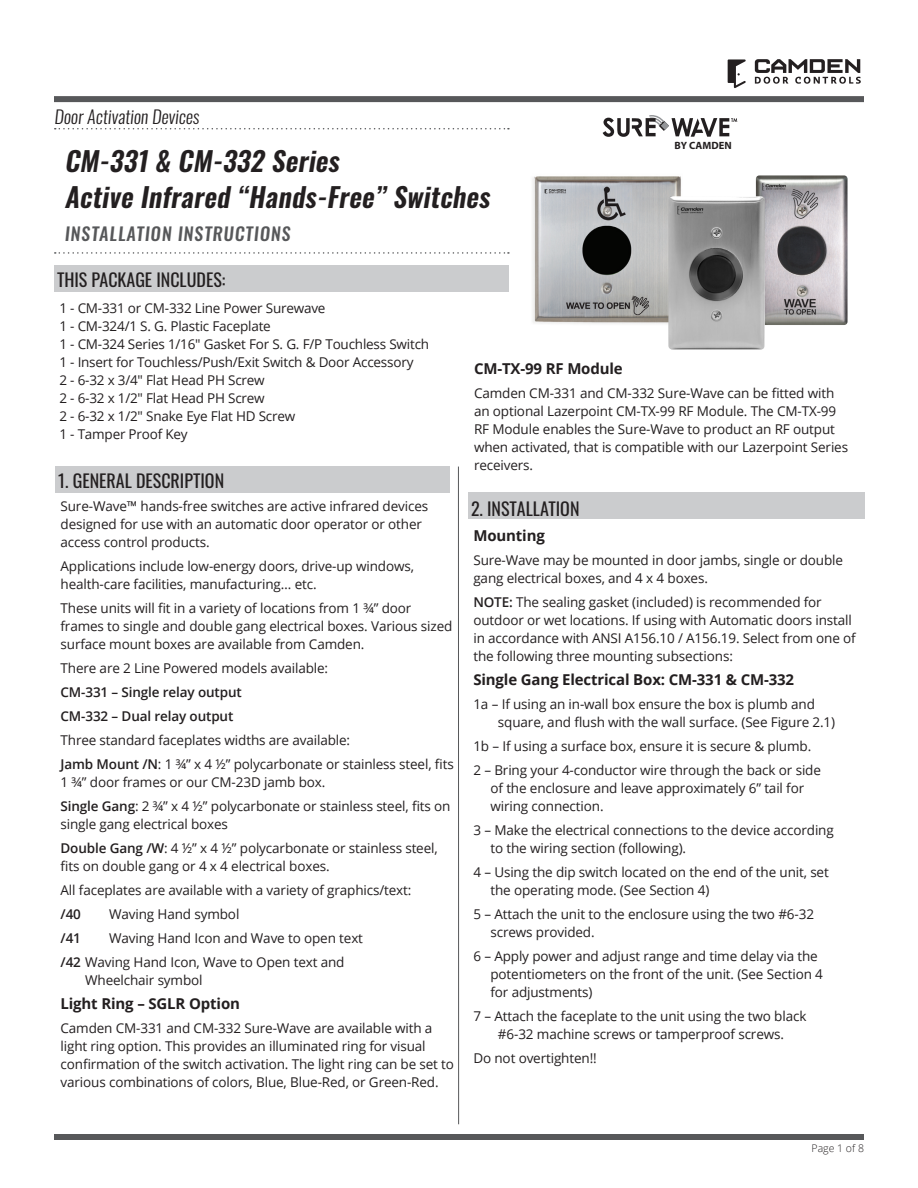
<style>
.page{position:relative;width:918px;height:1188px;background:#fff}
.page>*{position:absolute;margin:0;border:0;box-sizing:border-box;transform-origin:0 0}
._2018_-_H1-Large_Black_Title{font:italic 600 27px/36px "Oswald";color:#231f20}
.Heading_1{font:18px "Oswald";color:#231f20}
._2018_-_H1-Large_Black_Title-2{font:500 18px "Oswald";color:#57585a}
._2018_-_H1-Category{font:300 18px "Oswald";color:#231f20}
._2018_-_Body_Text{font:700 15px "Open Sans";letter-spacing:-.01em;color:#231f20}
._2018_-_Body_Text-2{font:13.5px/18px "Open Sans";letter-spacing:-.01em;color:#231f20}
._2018_-_Body_Text-3{font:600 13.5px "Open Sans";letter-spacing:-.01em;color:#231f20}
._2018_-_page___align_right{font:300 10.5px "Open Sans";color:#231f20}
.t1{font:700 10.5px "Myriad";color:#231f20}
.s1{font-weight:600}
</style>
<div class="page">
<svg style="left:755px;top:59px;width:106px;height:25px"></svg>
<svg style="left:728px;top:59px;width:18px;height:29px"></svg>
<svg style="left:55px;top:128px;width:454px;height:1px"></svg>
<svg style="left:55px;top:252px;width:454px;height:2px"></svg>
<div style="left:54px;top:96px;width:810px;height:6px;background:#57585a"></div>
<div style="left:54px;top:1134px;width:810px;height:6px;background:#57585a"></div>
<hr style="left:458px;top:467px;width:1px;height:657px;background:#57585a">
<svg style="left:603px;top:115px;width:134px;height:22px"></svg>
<img style="left:532px;top:176px;width:149px;height:148px">
<img style="left:756px;top:175px;width:92px;height:150px">
<img style="left:668px;top:196px;width:97px;height:153px">
<div style="left:54px;top:265px;width:455px;height:26px;background:#cbccce"></div>
<div style="left:55px;top:467px;width:395px;height:26px;background:#cbccce"></div>
<div style="left:468px;top:493px;width:397px;height:26px;background:#cbccce"></div>
<p class="_2018_-_H1-Category" style="left:54px;top:100px;width:150px">DoorActivation Devices</p>
<p class="_2018_-_H1-Large_Black_Title" style="left:64px;top:144px;width:434px">CM-331&amp; CM-332 Series<br>Active Infrared “Hands-Free”Switches</p>
<p class="_2018_-_H1-Large_Black_Title-2" style="left:64px;top:224px;width:230px">INSTALLATION INSTRUCTIONS</p>
<p class="Heading_1" style="left:57px;top:263px;width:170px">THIS PACKAGE INCLUDES:</p>
<p class="t1" style="left:674px;top:140px;width:59px">BY CAMDEN</p>
<p class="_2018_-_Body_Text-2" style="left:59px;top:299px;width:268px">1 - CM-331 or CM-332 Line Power Surewave</p>
<p class="_2018_-_Body_Text-2" style="left:59px;top:317px;width:213px">1 - CM-324/1 S. G. Plastic Faceplate</p>
<p class="_2018_-_Body_Text-2" style="left:59px;top:335px;width:371px">1 - CM-324 Series 1/16" Gasket For S. G. F/P Touchless Switch</p>
<p class="_2018_-_Body_Text-2" style="left:59px;top:353px;width:356px">1 - Insert for Touchless/Push/Exit Switch &amp; Door Accessory</p>
<p class="_2018_-_Body_Text-2" style="left:59px;top:371px;width:207px">2 - 6-32 x 3/4" Flat Head PH Screw</p>
<p class="_2018_-_Body_Text-2" style="left:59px;top:389px;width:207px">2 - 6-32 x 1/2" Flat Head PH Screw</p>
<p class="_2018_-_Body_Text-2" style="left:59px;top:407px;width:237px">2 - 6-32 x 1/2" Snake Eye Flat HD Screw</p>
<p class="_2018_-_Body_Text-2" style="left:59px;top:425px;width:130px">1 - Tamper Proof Key</p>
<p class="Heading_1" style="left:58px;top:465px;width:168px">1. GENERAL DESCRIPTION</p>
<p class="_2018_-_Body_Text-2" style="left:61px;top:497px;width:369px">Sure-Wave™ hands-free switches are active infrared devices designed for use with an automatic door operator or other access control products.</p>
<p class="_2018_-_Body_Text-2" style="left:61px;top:557px;width:355px">Applications include low-energy doors, drive-up windows, health-care facilities, manufacturing… etc.</p>
<p class="_2018_-_Body_Text-2" style="left:61px;top:599px;width:393px">These units will fit in a variety of locations from 1 ¾” door frames to single and double gang electrical boxes. Various sized surface mount boxes are available from Camden.</p>
<p class="_2018_-_Body_Text-2" style="left:61px;top:659px;width:269px">There are 2 Line Powered models available:</p>
<p class="_2018_-_Body_Text-3" style="left:61px;top:683px;width:183px">CM-331 – Single relay output</p>
<p class="_2018_-_Body_Text-3" style="left:61px;top:707px;width:174px">CM-332 – Dual relay output</p>
<p class="_2018_-_Body_Text-2" style="left:61px;top:731px;width:291px">Three standard faceplates widths are available:</p>
<p class="_2018_-_Body_Text-2" style="left:61px;top:755px;width:395px"><span class="s1">Jamb Mount /N</span>: 1 ¾” x 4 ½” polycarbonate or stainless steel, fits<br>1 ¾” door frames or our CM-23D jamb box.</p>
<p class="_2018_-_Body_Text-2" style="left:61px;top:797px;width:391px"><span class="s1">Single Gang</span>: 2 ¾” x 4 ½” polycarbonate or stainless steel, fits on single gang electrical boxes</p>
<p class="_2018_-_Body_Text-2" style="left:61px;top:839px;width:379px"><span class="s1">Double Gang /W</span>: 4 ½” x 4 ½” polycarbonate or stainless steel, fits on double gang or 4 x 4 electrical boxes.</p>
<p class="_2018_-_Body_Text-2" style="left:61px;top:881px;width:352px">All faceplates are available with a variety of graphics/text:</p>
<p class="_2018_-_Body_Text-3" style="left:61px;top:905px;width:22px">/40</p>
<p class="_2018_-_Body_Text-2" style="left:109px;top:905px;width:132px">Waving Hand symbol</p>
<p class="_2018_-_Body_Text-3" style="left:61px;top:929px;width:22px">/41</p>
<p class="_2018_-_Body_Text-2" style="left:109px;top:929px;width:255px">Waving Hand Icon and Wave to open text</p>
<p class="_2018_-_Body_Text-2" style="left:85px;top:953px;width:261px;text-indent:-25px"><span class="s1">/42</span> Waving Hand Icon, Wave to Open text and<br>Wheelchair symbol</p>
<p class="_2018_-_Body_Text" style="left:61px;top:993px;width:181px">Light Ring – SGLR Option</p>
<p class="_2018_-_Body_Text-2" style="left:61px;top:1019px;width:395px">Camden CM-331 and CM-332 Sure-Wave are available with a light ring option. This provides an illuminated ring for visual confirmation of the switch activation. The light ring can be set to various combinations of colors, Blue, Blue-Red, or Green-Red.</p>
<p class="_2018_-_Body_Text" style="left:474px;top:358px;width:150px">CM-TX-99 RF Module</p>
<p class="_2018_-_Body_Text-2" style="left:474px;top:384px;width:376px">Camden CM-331 and CM-332 Sure-Wave can be fitted with an optional Lazerpoint CM-TX-99 RF Module. The CM-TX-99<br>RF Module enables the Sure-Wave to product an RF output when activated, that is compatible with our Lazerpoint Series receivers.</p>
<p class="Heading_1" style="left:471px;top:493px;width:110px">2. INSTALLATION</p>
<p class="_2018_-_Body_Text" style="left:473px;top:525px;width:73px">Mounting</p>
<p class="_2018_-_Body_Text-2" style="left:473px;top:550px;width:371px">Sure-Wave may be mounted in door jambs, single or double gang electrical boxes, and 4 x 4 boxes.</p>
<p class="_2018_-_Body_Text-2" style="left:473px;top:592px;width:384px"><span class="s1">NOTE:</span> The sealing gasket (included) is recommended for outdoor or wet locations. If using with Automatic doors install in accordance with ANSI A156.10 / A156.19. Select from one of the following three mounting subsections:</p>
<p class="_2018_-_Body_Text" style="left:473px;top:669px;width:322px">Single Gang Electrical Box: CM-331 &amp; CM-332</p>
<p class="_2018_-_Body_Text-2" style="left:498px;top:694px;width:339px;text-indent:-25px">1a – If using an in-wall box ensure the box is plumb and square, and flush with the wall surface. (See Figure 2.1)</p>
<p class="_2018_-_Body_Text-2" style="left:473px;top:736px;width:339px">1b – If using a surface box, ensure it is secure &amp; plumb.</p>
<p class="_2018_-_Body_Text-2" style="left:491px;top:760px;width:332px;text-indent:-17px">2 – Bring your 4-conductor wire through the back or side of the enclosure and leave approximately 6” tail for wiring connection.</p>
<p class="_2018_-_Body_Text-2" style="left:491px;top:820px;width:345px;text-indent:-17px">3 – Make the electrical connections to the device according to the wiring section (following).</p>
<p class="_2018_-_Body_Text-2" style="left:491px;top:862px;width:340px;text-indent:-17px">4 – Using the dip switch located on the end of the unit, set the operating mode. (See Section 4)</p>
<p class="_2018_-_Body_Text-2" style="left:491px;top:904px;width:325px;text-indent:-17px">5 – Attach the unit to the enclosure using the two #6-32 screws provided.</p>
<p class="_2018_-_Body_Text-2" style="left:491px;top:946px;width:334px;text-indent:-17px">6 – Apply power and adjust range and time delay via the potentiometers on the front of the unit. (See Section 4 for adjustments)</p>
<p class="_2018_-_Body_Text-2" style="left:473px;top:1006px;width:335px;text-align:center">7 – Attach the faceplate to the unit using the two black #6-32 machine screws or tamperproof screws.</p>
<p class="_2018_-_Body_Text-2" style="left:473px;top:1048px;width:125px">Do not overtighten!!</p>
<p class="_2018_-_page___align_right" style="left:812px;top:1141px;width:54px">Page 1 of 8</p>
</div>
